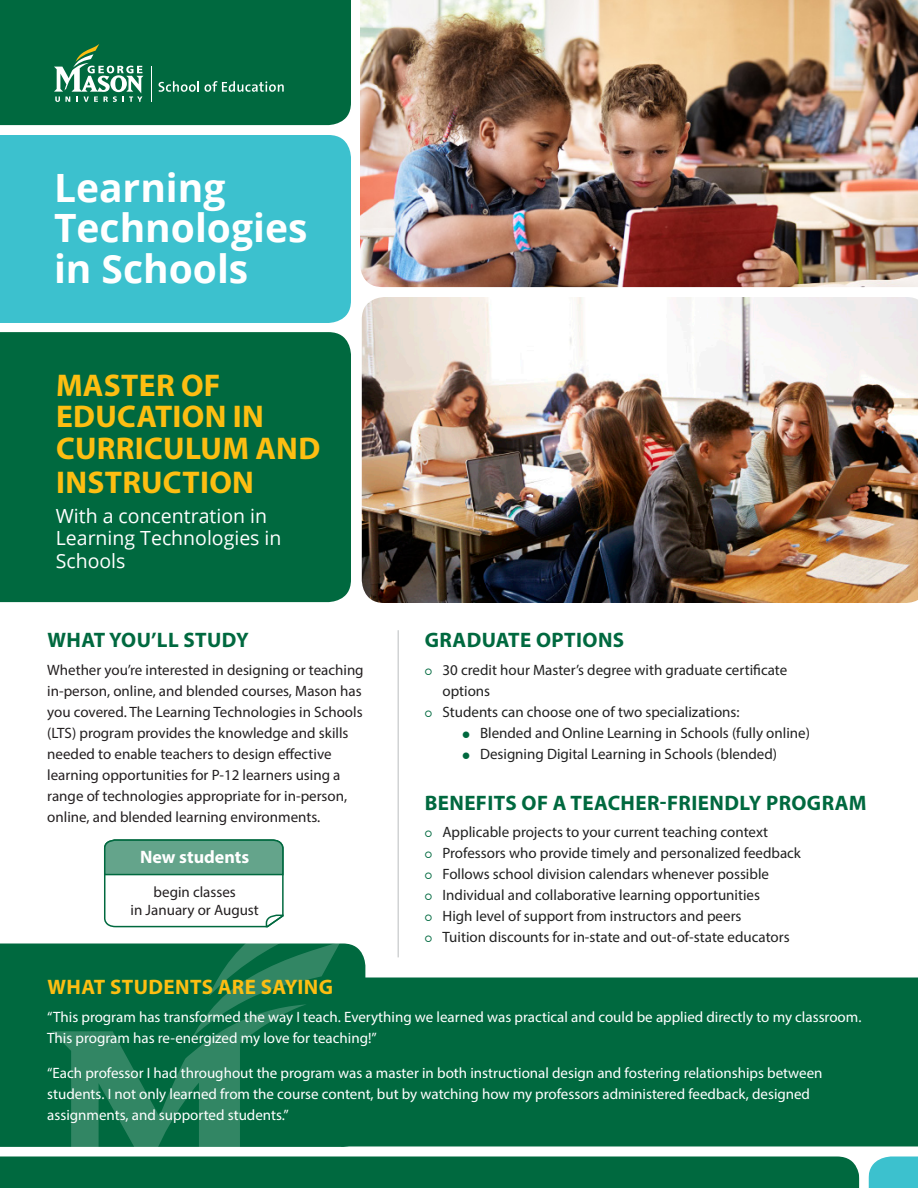
<style>
.page{position:relative;width:918px;height:1188px;background:#fff}
.page>*{position:absolute;margin:0;border:0;box-sizing:border-box;transform-origin:0 0}
.Title_-_Program_Name{font:700 39px/40.5px "Open Sans";color:#fff}
.Subhead_-_yellow{font:700 31.5px/31.5px "Myriad Pro";letter-spacing:.01em;color:#fdbe12}
.Subhead_-_green{font:700 21px "Myriad Pro";letter-spacing:.02em;color:#00693f}
.Subhead_-_yellow-2{font:700 21px "Myriad Pro";letter-spacing:.02em;color:#fdbe12}
.Title_-_Concentratio{font:19.5px/22.5px "Open Sans";color:#fff}
.call_out_box{font:700 18px "Myriad Pro";color:#fff}
.t1{font:15px/21px "Myriad Pro";color:#212121}
.Body_-_Funding_Optio{font:15px/21px "Myriad Pro";color:#fff}
.Body{font:15px/21px "Myriad Pro";color:#231f20}
.call_out_box-2{font:15px/18px "Myriad Pro";color:#231f20;text-align:center}
</style>
<div class="page">
<img style="left:365px;top:0;width:553px;height:288px">
<div style="left:0;top:0;width:365px;height:122px;background:#00693f"></div>
<div style="left:0;top:336px;width:351px;height:267px;background:#00693f"></div>
<svg style="left:0;top:122px;width:365px;height:214px;background:#51c5ce"></svg>
<img style="left:353px;top:288px;width:565px;height:315px">
<hr style="left:398px;top:630px;width:1px;height:327px;background:#d1d3d4">
<svg style="left:159px;top:81px;width:40px;height:11px"></svg>
<svg style="left:205px;top:81px;width:79px;height:11px"></svg>
<hr style="left:151px;top:66px;width:1px;height:36px;background:#fff">
<svg style="left:54px;top:44px;width:89px;height:58px"></svg>
<svg style="left:104px;top:839px;width:180px;height:89px"></svg>
<svg style="left:0;top:936px;width:918px;height:252px;background:#2a825f"></svg>
<p class="Title_-_Program_Name" style="left:54px;top:166px;width:255px">Learning<br>Technologies in Schools</p>
<p class="Subhead_-_yellow" style="left:56px;top:369px;width:266px">MASTER OF<br>EDUCATION IN<br>CURRICULUM AND</p>
<p class="Subhead_-_yellow" style="left:56px;top:466px;width:199px">INSTRUCTION</p>
<p class="Title_-_Concentratio" style="left:56px;top:504px;width:227px">With a concentration in<br>Learning Technologies in<br>Schools</p>
<p class="Subhead_-_green" style="left:47px;top:626px;width:203px">WHAT YOU’LL STUDY</p>
<p class="Body" style="left:47px;top:659px;width:318px">Whether you’re interested in designing or teaching in-person, online, and blended courses, Mason has you covered. The Learning Technologies in Schools (LTS) program provides the knowledge and skills needed to enable teachers to design effective learning opportunities for P-12 learners using a range of technologies appropriate for in-person, online, and blended learning environments.</p>
<p class="call_out_box" style="left:140px;top:845px;width:111px">New students</p>
<p class="call_out_box-2" style="left:131px;top:882px;width:130px">begin classes<br>in January or August</p>
<p class="Subhead_-_green" style="left:425px;top:626px;width:201px">GRADUATE OPTIONS</p>
<p class="t1" style="left:442px;top:659px;width:346px">30 credit hour Master’s degree with graduate certificate options</p>
<p class="t1" style="left:442px;top:701px;width:299px">Students can choose one of two specializations:</p>
<p class="t1" style="left:480px;top:722px;width:331px">Blended and Online Learning in Schools (fully online)</p>
<p class="t1" style="left:480px;top:743px;width:299px">Designing Digital Learning in Schools (blended)</p>
<p class="Subhead_-_green" style="left:425px;top:789px;width:444px">BENEFITS OF A TEACHER-FRIENDLY PROGRAM</p>
<p class="t1" style="left:442px;top:822px;width:327px">Applicable projects to your current teaching context</p>
<p class="t1" style="left:442px;top:843px;width:360px">Professors who provide timely and personalized feedback</p>
<p class="t1" style="left:442px;top:864px;width:328px">Follows school division calendars whenever possible</p>
<p class="t1" style="left:442px;top:885px;width:319px">Individual and collaborative learning opportunities</p>
<p class="t1" style="left:442px;top:906px;width:301px">High level of support from instructors and peers</p>
<p class="t1" style="left:442px;top:927px;width:349px">Tuition discounts for in-state and out-of-state educators</p>
<p class="Subhead_-_yellow-2" style="left:47px;top:974px;width:287px">WHAT STUDENTS ARE SAYING</p>
<p class="Body_-_Funding_Optio" style="left:47px;top:1006px;width:816px">“This program has transformed the way I teach. Everything we learned was practical and could be applied directly to my classroom.<br>This program has re-energized my love for teaching!”</p>
<p class="Body_-_Funding_Optio" style="left:47px;top:1062px;width:777px">“Each professor I had throughout the program was a master in both instructional design and fostering relationships between students. I not only learned from the course content, but by watching how my professors administered feedback, designed assignments, and supported students.”</p>
</div>
